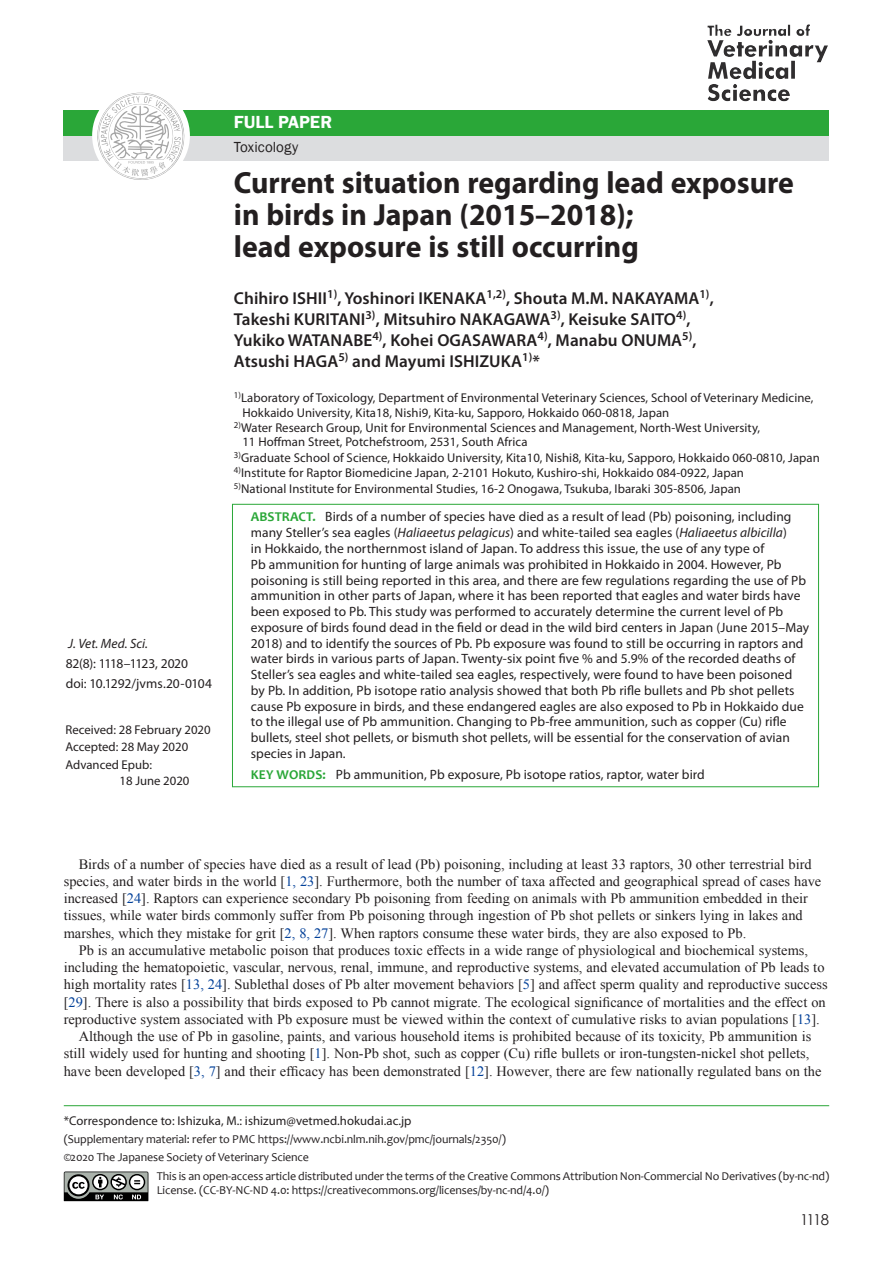
<style>
.page{position:relative;width:893px;height:1263px;background:#fff}
.page>*{position:absolute;margin:0;border:0;box-sizing:border-box;transform-origin:0 0}
.t1{font:700 30.75px/32.2px "Myriad Pro";color:#231f20}
.t2{font:600 18px "Franklin Gothic";color:#fff}
.t3{font:600 17.25px/21px "Myriad Pro";letter-spacing:.005em;color:#231f20}
.t4{font:15px "Franklin Gothic";color:#231f20}
.t5{font:15px "Century Gothic";color:#231f20}
.t6{font:14.25px/17.2px "Times New Roman";color:#231f20}
.t7{font:13.5px/15.8px "Myriad Pro";letter-spacing:.005em;color:#231f20}
.t8{font:italic 13.5px "Myriad Pro";color:#231f20}
.t9{font:12.75px/14.2px "Myriad Pro";letter-spacing:.005em;color:#231f20}
.t10{font:12px/17.9px "Candara";letter-spacing:-.01em;color:#231f20}
.s1{font-family:"Candara";font-weight:700;color:#2aa738}
.s2{font-style:italic}
.s3{color:#003f98}
</style>
<div class="page">
<hr style="left:64px;top:1105px;width:765px;height:1px;background:#2aa738">
<div style="left:64px;top:136px;width:765px;height:25px;background:#dcdddf"></div>
<div style="left:64px;top:111px;width:765px;height:25px;background:#2aa738"></div>
<div style="left:92px;top:87px;width:98px;height:97px;background:#fff;border-radius:50%"></div>
<svg style="left:94px;top:92px;width:93px;height:88px"></svg>
<img style="left:707px;top:24px;width:106px;height:33px">
<div style="left:232px;top:504px;width:587px;height:283px;border:1px solid #2aa738"></div>
<svg style="left:64px;top:1171px;width:84px;height:30px"></svg>
<p class="t8" style="left:68px;top:635px;width:81px">J. Vet. Med. Sci.</p>
<p class="t7" style="left:66px;top:653px;width:148px;line-height:20px">82(8): 1118–1123, 2020 doi: 10.1292/jvms.20-0104</p>
<p class="t9" style="left:66px;top:720px;width:147px;line-height:17.9px">Received: 28 February 2020<br>Accepted: 28 May 2020<br>Advanced Epub:</p>
<p class="t9" style="left:120px;top:773px;width:71px">18 June 2020</p>
<p class="t2" style="left:234px;top:111px;width:100px">FULL PAPER</p>
<p class="t4" style="left:234px;top:138px;width:66px">Toxicology</p>
<h1 class="t1" style="left:234px;top:165px;width:562px">Current situation regarding lead exposure in birds in Japan (2015–2018);<br>lead exposure is still occurring</h1>
<p class="t3" style="left:234px;top:287px;width:481px">Chihiro ISHII<sup>1)</sup>, Yoshinori IKENAKA<sup>1,2)</sup>, Shouta M.M. NAKAYAMA<sup>1)</sup>, Takeshi KURITANI<sup>3)</sup>, Mitsuhiro NAKAGAWA<sup>3)</sup>, Keisuke SAITO<sup>4)</sup>, Yukiko WATANABE<sup>4)</sup>, Kohei OGASAWARA<sup>4)</sup>, Manabu ONUMA<sup>5)</sup>, Atsushi HAGA<sup>5)</sup> and Mayumi ISHIZUKA<sup>1)</sup>*</p>
<p class="t9" style="left:242px;top:391px;width:573px;text-indent:-9px"><sup>1)</sup>Laboratory of Toxicology, Department of Environmental Veterinary Sciences, School of Veterinary Medicine,<br>Hokkaido University, Kita18, Nishi9, Kita-ku, Sapporo, Hokkaido 060-0818, Japan</p>
<p class="t9" style="left:242px;top:420px;width:519px;text-indent:-9px"><sup>2)</sup>Water Research Group, Unit for Environmental Sciences and Management, North-West University,<br>11 Hoffman Street, Potchefstroom, 2531, South Africa</p>
<p class="t9" style="left:234px;top:450px;width:587px;line-height:15.6px"><sup>3)</sup>Graduate School of Science, Hokkaido University, Kita10, Nishi8, Kita-ku, Sapporo, Hokkaido 060-0810, Japan<br><sup>4)</sup>Institute for Raptor Biomedicine Japan, 2-2101 Hokuto, Kushiro-shi, Hokkaido 084-0922, Japan<br><sup>5)</sup>National Institute for Environmental Studies, 16-2 Onogawa, Tsukuba, Ibaraki 305-8506, Japan</p>
<p class="t7" style="left:251px;top:509px;width:560px"><span class="s1">ABSTRACT.</span> Birds of a number of species have died as a result of lead (Pb) poisoning, including many Steller’s sea eagles (<span class="s2">Haliaeetus pelagicus</span>) and white-tailed sea eagles (<span class="s2">Haliaeetus albicilla</span>)<br>in Hokkaido, the northernmost island of Japan. To address this issue, the use of any type of<br>Pb ammunition for hunting of large animals was prohibited in Hokkaido in 2004. However, Pb poisoning is still being reported in this area, and there are few regulations regarding the use of Pb ammunition in other parts of Japan, where it has been reported that eagles and water birds have been exposed to Pb. This study was performed to accurately determine the current level of Pb exposure of birds found dead in the field or dead in the wild bird centers in Japan (June 2015–May 2018) and to identify the sources of Pb. Pb exposure was found to still be occurring in raptors and water birds in various parts of Japan. Twenty-six point five % and 5.9% of the recorded deaths of Steller’s sea eagles and white-tailed sea eagles, respectively, were found to have been poisoned by Pb. In addition, Pb isotope ratio analysis showed that both Pb rifle bullets and Pb shot pellets cause Pb exposure in birds, and these endangered eagles are also exposed to Pb in Hokkaido due to the illegal use of Pb ammunition. Changing to Pb-free ammunition, such as copper (Cu) rifle bullets, steel shot pellets, or bismuth shot pellets, will be essential for the conservation of avian species in Japan.</p>
<p class="t7" style="left:251px;top:766px;width:455px"><span class="s1">KEY WORDS:</span> Pb ammunition, Pb exposure, Pb isotope ratios, raptor, water bird</p>
<p class="t6" style="left:64px;top:855px;width:759px;text-indent:15px">Birds of a number of species have died as a result of lead (Pb) poisoning, including at least 33 raptors, 30 other terrestrial bird species, and water birds in the world [<span class="s3">1, 23</span>]. Furthermore, both the number of taxa affected and geographical spread of cases have increased [<span class="s3">24</span>]. Raptors can experience secondary Pb poisoning from feeding on animals with Pb ammunition embedded in their tissues, while water birds commonly suffer from Pb poisoning through ingestion of Pb shot pellets or sinkers lying in lakes and marshes, which they mistake for grit [<span class="s3">2, 8, 27</span>]. When raptors consume these water birds, they are also exposed to Pb.</p>
<p class="t6" style="left:79px;top:941px;width:731px">Pb is an accumulative metabolic poison that produces toxic effects in a wide range of physiological and biochemical systems,</p>
<p class="t6" style="left:64px;top:958px;width:762px">including the hematopoietic, vascular, nervous, renal, immune, and reproductive systems, and elevated accumulation of Pb leads to</p>
<p class="t6" style="left:64px;top:976px;width:765px">high mortality rates [<span class="s3">13, 24</span>]. Sublethal doses of Pb alter movement behaviors [<span class="s3">5</span>] and affect sperm quality and reproductive success</p>
<p class="t6" style="left:64px;top:993px;width:763px">[<span class="s3">29</span>]. There is also a possibility that birds exposed to Pb cannot migrate. The ecological significance of mortalities and the effect on</p>
<p class="t6" style="left:64px;top:1010px;width:758px">reproductive system associated with Pb exposure must be viewed within the context of cumulative risks to avian populations [<span class="s3">13</span>].</p>
<p class="t6" style="left:79px;top:1027px;width:734px">Although the use of Pb in gasoline, paints, and various household items is prohibited because of its toxicity, Pb ammunition is</p>
<p class="t6" style="left:64px;top:1045px;width:747px">still widely used for hunting and shooting [<span class="s3">1</span>]. Non-Pb shot, such as copper (Cu) rifle bullets or iron-tungsten-nickel shot pellets,</p>
<p class="t6" style="left:64px;top:1062px;width:759px">have been developed [<span class="s3">3, 7</span>] and their efficacy has been demonstrated [<span class="s3">12</span>]. However, there are few nationally regulated bans on the</p>
<p class="t9" style="left:64px;top:1113px;width:349px">*Correspondence to: Ishizuka, M.: ishizum@vetmed.hokudai.ac.jp</p>
<p class="t10" style="left:64px;top:1130px;width:444px">(Supplementary material: refer to PMC https://www.ncbi.nlm.nih.gov/pmc/journals/2350/) ©2020 The Japanese Society of Veterinary Science</p>
<p class="t10" style="left:157px;top:1169px;width:674px;line-height:13.5px">This is an open-access article distributed under the terms of the Creative Commons Attribution Non-Commercial No Derivatives (by-nc-nd)<br>License. (CC-BY-NC-ND 4.0: https://creativecommons.org/licenses/by-nc-nd/4.0/)</p>
<p class="t5" style="left:800px;top:1209px;width:31px">1118</p>
</div>
